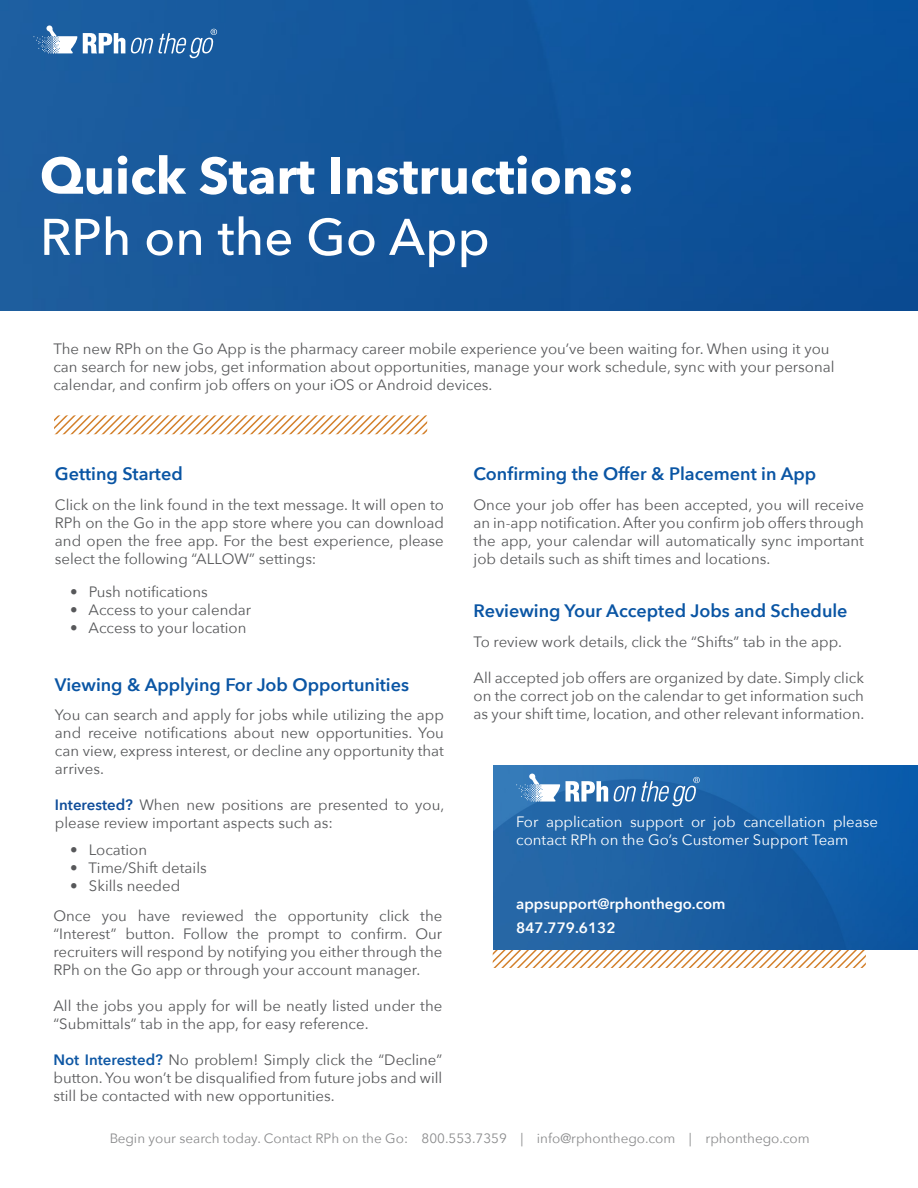
<style>
.page{position:relative;width:918px;height:1188px;background:#fff}
.page>*{position:absolute;margin:0;border:0;box-sizing:border-box;transform-origin:0 0}
.t1{font:700 51px "Avenir Next";color:#fff}
.t2{font:500 51px "Avenir Next";color:#fff}
.t3{font:600 18px "Avenir Next";color:#0a55a4}
.t4{font:15px/18px "Avenir Next";color:#57585a;text-align:justify}
.t5{font:15px/18px "Avenir Next";color:#fff}
.t6{font:600 15px "Avenir Next";color:#fff}
.t7{font:13.5px "Avenir Next";color:#57585a}
.s1{font-weight:600;color:#0f4d9a}
.s2{font-weight:600;color:#0e57a4}
</style>
<div class="page">
<svg style="left:54px;top:415px;width:374px;height:20px"></svg>
<svg style="left:492px;top:939px;width:374px;height:29px"></svg>
<img style="left:0;top:0;width:918px;height:311px">
<svg style="left:33px;top:25px;width:184px;height:33px"></svg>
<img style="left:494px;top:765px;width:424px;height:185px">
<svg style="left:516px;top:774px;width:44px;height:28px"></svg>
<svg style="left:566px;top:777px;width:134px;height:29px"></svg>
<p class="t1" style="left:40px;top:132px;width:596px">Quick Start Instructions:</p>
<p class="t2" style="left:40px;top:194px;width:451px">RPh on the Go App</p>
<p class="t4" style="left:53px;top:339px;width:783px;text-align:left">The new RPh on the Go App is the pharmacy career mobile experience you’ve been waiting for. When using it you can search for new jobs, get information about opportunities, manage your work schedule, sync with your personal calendar, and confirm job offers on your iOS or Android devices.</p>
<p class="t3" style="left:55px;top:458px;width:129px">Getting Started</p>
<p class="t4" style="left:55px;top:495px;width:390px">Click on the link found in the text message. It will open to RPh on the Go in the app store where you can download and open the free app. For the best experience, please select the following “ALLOW” settings:</p>
<p class="t4" style="left:70px;top:583px;width:139px">• Push notifications</p>
<p class="t4" style="left:70px;top:601px;width:183px">• Access to your calendar</p>
<p class="t4" style="left:70px;top:619px;width:178px">• Access to your location</p>
<p class="t3" style="left:55px;top:669px;width:356px">Viewing &amp; Applying For Job Opportunities</p>
<p class="t4" style="left:55px;top:705px;width:390px">You can search and apply for jobs while utilizing the app and receive notifications about new opportunities. You can view, express interest, or decline any opportunity that arrives.</p>
<p class="t4" style="left:55px;top:795px;width:391px"><span class="s1">Interested?</span> When new positions are presented to you, please review important aspects such as:</p>
<p class="t4" style="left:70px;top:840px;width:79px">• Location</p>
<p class="t4" style="left:70px;top:858px;width:138px">• Time/Shift details</p>
<p class="t4" style="left:70px;top:876px;width:112px">• Skills needed</p>
<p class="t4" style="left:53px;top:906px;width:390px">Once you have reviewed the opportunity click the “Interest” button. Follow the prompt to confirm. Our recruiters will respond by notifying you either through the RPh on the Go app or through your account manager.</p>
<p class="t4" style="left:53px;top:996px;width:390px">All the jobs you apply for will be neatly listed under the “Submittals” tab in the app, for easy reference.</p>
<p class="t4" style="left:53px;top:1050px;width:390px"><span class="s2">Not Interested?</span> No problem! Simply click the “Decline” button. You won’t be disqualified from future jobs and will still be contacted with new opportunities.</p>
<p class="t3" style="left:474px;top:458px;width:344px">Confirming the Offer &amp; Placement in App</p>
<p class="t4" style="left:474px;top:495px;width:392px">Once your job offer has been accepted, you will receive an in-app notification. After you confirm job offers through the app, your calendar will automatically sync important job details such as shift times and locations.</p>
<p class="t3" style="left:474px;top:595px;width:376px">Reviewing Your Accepted Jobs and Schedule</p>
<p class="t4" style="left:474px;top:632px;width:370px">To review work details, click the “Shifts” tab in the app.</p>
<p class="t4" style="left:474px;top:668px;width:392px">All accepted job offers are organized by date. Simply click on the correct job on the calendar to get information such as your shift time, location, and other relevant information.</p>
<p class="t5" style="left:516px;top:812px;width:363px">For application support or job cancellation please contact RPh on the Go’s Customer Support Team</p>
<p class="t6" style="left:516px;top:891px;width:211px">appsupport@rphonthego.com</p>
<p class="t6" style="left:516px;top:914px;width:101px">847.779.6132</p>
<p class="t7" style="left:109px;top:1127px;width:702px">Begin your search today. Contact RPh on the Go: 800.553.7359 | info@rphonthego.com | rphonthego.com</p>
</div>
